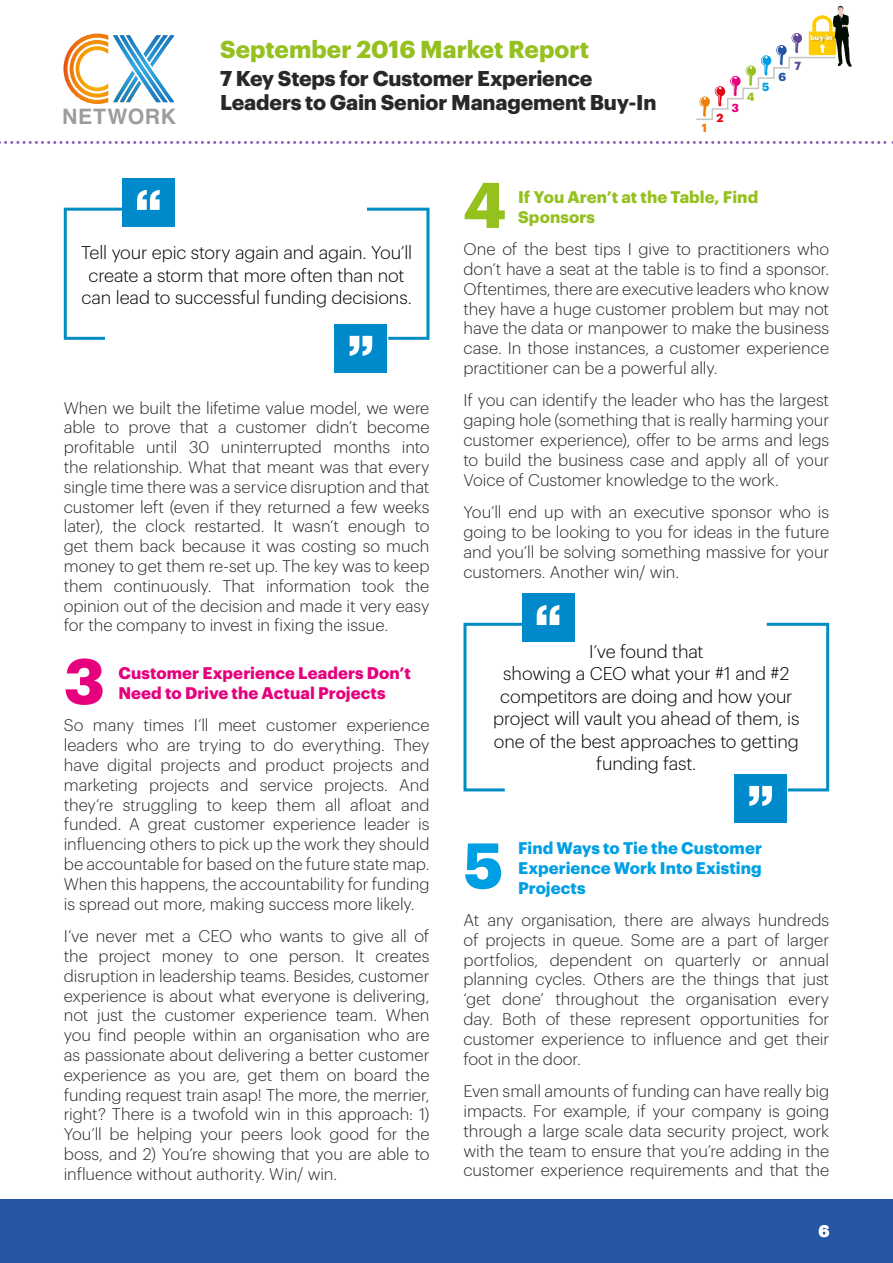
<style>
.page{position:relative;width:893px;height:1263px;background:#fff}
.page>*{position:absolute;margin:0;border:0;box-sizing:border-box;transform-origin:0 0}
.t1{font:700 63px "Graphik";color:#e6007d}
.t2{font:700 63px "Graphik";color:#95c11f}
.t3{font:700 63px "Graphik";color:#009fe3}
.t4{font:900 52.8px "Helvetica Neue";color:#fff}
.t5{font:700 24px "Graphik";color:#95c11f}
.t6{font:700 21.3px "Helvetica";letter-spacing:.03em;color:#9d9d9c}
.t7{font:700 21px/24px "Graphik";letter-spacing:-.01em;color:#282827}
.t8{font:300 18px/22.5px "Graphik";letter-spacing:-.01em;color:#000;text-align:center}
.t9{font:300 16.5px/19.8px "Graphik";color:#282827;text-align:justify}
.t10{font:700 16.5px/19.8px "Graphik";letter-spacing:.005em;color:#e6007d}
.t11{font:700 16.5px/19.8px "Graphik";letter-spacing:.005em;color:#009fe3;text-align:justify}
.t12{font:700 16.5px/19.8px "Graphik";letter-spacing:.005em;color:#95c11f}
.t13{font:700 16.5px "Graphik";color:#fff}
.t14{font:700 11.55px "Graphik";color:#ef7d00}
.t15{font:700 11.55px "Graphik";color:#e30613}
.t16{font:700 11.55px "Graphik";color:#e6007d}
.t17{font:700 11.55px "Graphik";color:#95c11f}
.t18{font:700 11.55px "Graphik";color:#009fe3}
.t19{font:700 11.55px "Graphik";color:#2656a3}
.t20{font:700 11.55px "Graphik";color:#604897}
.t21{font:700 6.9px "Graphik";color:#fff}
</style>
<div class="page">
<div style="left:0;top:1200px;width:893px;height:63px;background:#2656a3"></div>
<svg style="left:0;top:141px;width:893px;height:3px"></svg>
<svg style="left:63px;top:34px;width:111px;height:70px"></svg>
<svg style="left:696px;top:6px;width:156px;height:114px"></svg>
<svg style="left:63px;top:207px;width:59px;height:133px"></svg>
<svg style="left:364px;top:207px;width:66px;height:133px"></svg>
<div style="left:122px;top:179px;width:52px;height:48px;background:#008acb"></div>
<div style="left:335px;top:325px;width:52px;height:48px;background:#008acb"></div>
<svg style="left:463px;top:622px;width:59px;height:170px"></svg>
<svg style="left:764px;top:622px;width:66px;height:170px"></svg>
<div style="left:522px;top:594px;width:52px;height:48px;background:#008acb"></div>
<div style="left:735px;top:775px;width:52px;height:48px;background:#008acb"></div>
<p class="t6" style="left:62px;top:99px;width:115px">NETWORK</p>
<h3 class="t5" style="left:220px;top:30px;width:370px">September 2016 Market Report</h3>
<p class="t7" style="left:220px;top:64px;width:438px">7 Key Steps for Customer Experience<br>Leaders to Gain Senior Management Buy-In</p>
<p class="t14" style="left:702px;top:119px;width:7px">1</p>
<p class="t15" style="left:716px;top:109px;width:9px">2</p>
<p class="t16" style="left:732px;top:99px;width:9px">3</p>
<p class="t17" style="left:747px;top:88px;width:9px">4</p>
<p class="t18" style="left:762px;top:78px;width:9px">5</p>
<p class="t19" style="left:778px;top:68px;width:9px">6</p>
<p class="t20" style="left:794px;top:57px;width:8px">7</p>
<p class="t21" style="left:810px;top:32px;width:24px">buy-in</p>
<h2 class="t4" style="left:135px;top:177px;width:29px">“</h2>
<p class="t8" style="left:81px;top:240px;width:333px">Tell your epic story again and again. You’ll create a storm that more often than not can lead to successful funding decisions.</p>
<h2 class="t4" style="left:347px;top:323px;width:29px">”</h2>
<p class="t9" style="left:64px;top:396px;width:367px">When we built the lifetime value model, we were able to prove that a customer didn’t become profitable until 30 uninterrupted months into the relationship. What that meant was that every single time there was a service disruption and that customer left (even if they returned a few weeks later), the clock restarted. It wasn’t enough to get them back because it was costing so much money to get them re-set up. The key was to keep them continuously. That information took the opinion out of the decision and made it very easy for the company to invest in fixing the issue.</p>
<h1 class="t1" style="left:64px;top:632px;width:43px">3</h1>
<p class="t10" style="left:118px;top:662px;width:294px">Customer Experience Leaders Don’t<br>Need to Drive the Actual Projects</p>
<p class="t9" style="left:64px;top:714px;width:367px">So many times I’ll meet customer experience leaders who are trying to do everything. They have digital projects and product projects and marketing projects and service projects. And they’re struggling to keep them all afloat and funded. A great customer experience leader is influencing others to pick up the work they should be accountable for based on the future state map.<br>When this happens, the accountability for funding is spread out more, making success more likely.</p>
<p class="t9" style="left:64px;top:925px;width:367px">I’ve never met a CEO who wants to give all of the project money to one person. It creates disruption in leadership teams. Besides, customer experience is about what everyone is delivering, not just the customer experience team. When you find people within an organisation who are as passionate about delivering a better customer experience as you are, get them on board the funding request train asap! The more, the merrier, right? There is a twofold win in this approach: 1)<br>You’ll be helping your peers look good for the boss, and 2) You’re showing that you are able to influence without authority. Win/ win.</p>
<h1 class="t2" style="left:463px;top:156px;width:44px">4</h1>
<p class="t12" style="left:518px;top:185px;width:242px">If You Aren’t at the Table, Find<br>Sponsors</p>
<p class="t9" style="left:463px;top:238px;width:367px">One of the best tips I give to practitioners who don’t have a seat at the table is to find a sponsor.<br>Oftentimes, there are executive leaders who know they have a huge customer problem but may not have the data or manpower to make the business case. In those instances, a customer experience practitioner can be a powerful ally.</p>
<p class="t9" style="left:463px;top:389px;width:367px">If you can identify the leader who has the largest gaping hole (something that is really harming your customer experience), offer to be arms and legs to build the business case and apply all of your Voice of Customer knowledge to the work.</p>
<p class="t9" style="left:463px;top:501px;width:367px">You’ll end up with an executive sponsor who is going to be looking to you for ideas in the future and you’ll be solving something massive for your customers. Another win/ win.</p>
<h2 class="t4" style="left:534px;top:592px;width:29px">“</h2>
<p class="t8" style="left:493px;top:638px;width:308px">I’ve found that<br>showing a CEO what your #1 and #2 competitors are doing and how your project will vault you ahead of them, is one of the best approaches to getting funding fast.</p>
<h2 class="t4" style="left:747px;top:773px;width:29px">”</h2>
<h1 class="t3" style="left:463px;top:817px;width:41px">5</h1>
<p class="t11" style="left:518px;top:836px;width:246px">Find Ways to Tie the Customer Experience Work Into Existing Projects</p>
<p class="t9" style="left:463px;top:909px;width:367px">At any organisation, there are always hundreds of projects in queue. Some are a part of larger portfolios, dependent on quarterly or annual planning cycles. Others are the things that just ‘get done’ throughout the organisation every day. Both of these represent opportunities for customer experience to influence and get their foot in the door.</p>
<p class="t9" style="left:463px;top:1080px;width:367px">Even small amounts of funding can have really big impacts. For example, if your company is going through a large scale data security project, work with the team to ensure that you’re adding in the customer experience requirements and that the</p>
<p class="t13" style="left:818px;top:1218px;width:13px">6</p>
</div>
